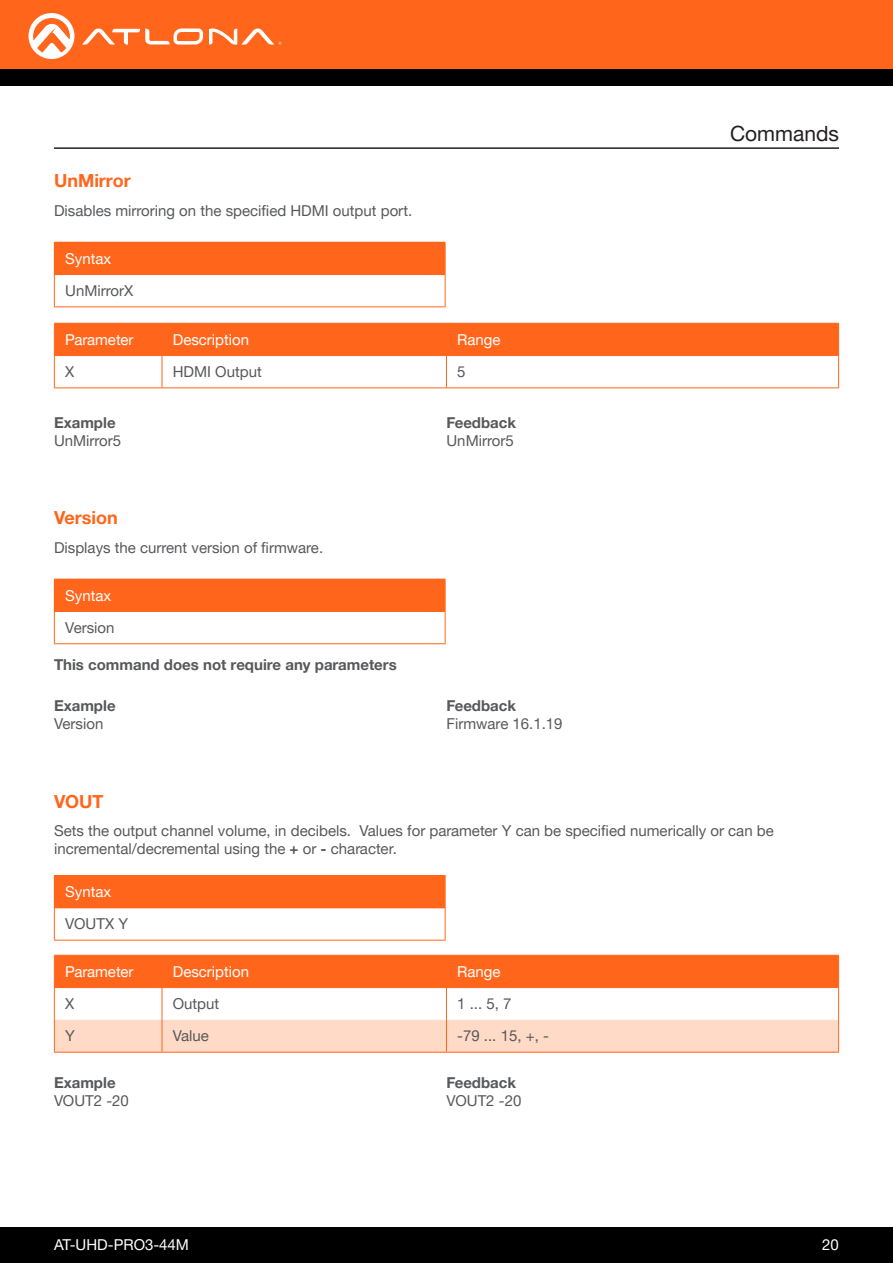
<style>
.page{position:relative;width:893px;height:1263px;background:#fff}
.page>*{position:absolute;margin:0;border:0;box-sizing:border-box;transform-origin:0 0}
.Non_TOC_Section_Head{font:21px "Helvetica Neue LTW1 G";color:#231f20}
.Command{font:700 18px "Helvetica Neue LTW1 G";color:#ff661c}
.Callout_descriptions{font:15px/18px "Helvetica Neue LTW1 G";color:#57585a}
.t1{font:15px "Helvetica Neue LTW1 G";color:#fff}
.General_Text{font:700 15px "Helvetica Neue LTW1 G";color:#57585a}
.General_Text-2{font:15px "Helvetica Neue LTW1 G";color:#57585a}
.Numbered_Steps{font:15px "Helvetica Neue LTW1 G";color:#57585a}
.s1{font-weight:700}
</style>
<div class="page">
<div style="left:0;top:1227px;width:893px;height:36px;background:#000"></div>
<div style="left:0;top:0;width:893px;height:69px;background:#ff661c"></div>
<div style="left:0;top:69px;width:893px;height:16px;background:#000"></div>
<svg style="left:82px;top:29px;width:121px;height:16px"></svg>
<svg style="left:209px;top:28px;width:72px;height:17px"></svg>
<svg style="left:29px;top:13px;width:45px;height:46px"></svg>
<hr style="left:54px;top:147px;width:785px;height:2px;background:#231f20">
<div style="left:55px;top:324px;width:783px;height:31px;background:#ff661c"></div>
<hr style="left:54px;top:323px;width:108px;height:1px;background:#ff661c">
<hr style="left:162px;top:323px;width:284px;height:1px;background:#ff661c">
<hr style="left:446px;top:323px;width:393px;height:1px;background:#ff661c">
<hr style="left:54px;top:324px;width:1px;height:31px;background:#ff661c">
<hr style="left:162px;top:324px;width:1px;height:31px;background:#ff661c">
<hr style="left:446px;top:324px;width:1px;height:31px;background:#ff661c">
<hr style="left:838px;top:324px;width:1px;height:31px;background:#ff661c">
<hr style="left:54px;top:355px;width:108px;height:1px;background:#ff661c">
<hr style="left:54px;top:356px;width:1px;height:31px;background:#ff661c">
<hr style="left:162px;top:355px;width:284px;height:1px;background:#ff661c">
<hr style="left:162px;top:356px;width:1px;height:31px;background:#ff661c">
<hr style="left:446px;top:355px;width:393px;height:1px;background:#ff661c">
<hr style="left:446px;top:356px;width:1px;height:31px;background:#ff661c">
<hr style="left:838px;top:356px;width:1px;height:31px;background:#ff661c">
<hr style="left:54px;top:387px;width:108px;height:1px;background:#ff661c">
<hr style="left:162px;top:387px;width:284px;height:1px;background:#ff661c">
<hr style="left:446px;top:387px;width:393px;height:1px;background:#ff661c">
<div style="left:54px;top:242px;width:391px;height:33px;background:#ff661c"></div>
<hr style="left:54px;top:242px;width:392px;height:1px;background:#ff661c">
<hr style="left:54px;top:306px;width:392px;height:1px;background:#ff661c">
<hr style="left:445px;top:243px;width:1px;height:32px;background:#ff661c">
<hr style="left:54px;top:275px;width:1px;height:31px;background:#ff661c">
<hr style="left:445px;top:275px;width:1px;height:31px;background:#ff661c">
<div style="left:54px;top:875px;width:391px;height:33px;background:#ff661c"></div>
<hr style="left:54px;top:875px;width:392px;height:1px;background:#ff661c">
<hr style="left:54px;top:940px;width:392px;height:1px;background:#ff661c">
<hr style="left:445px;top:876px;width:1px;height:32px;background:#ff661c">
<hr style="left:54px;top:908px;width:1px;height:32px;background:#ff661c">
<hr style="left:445px;top:908px;width:1px;height:32px;background:#ff661c">
<div style="left:55px;top:956px;width:783px;height:31px;background:#ff661c"></div>
<div style="left:55px;top:1020px;width:783px;height:32px;background:#ffdac6"></div>
<hr style="left:54px;top:955px;width:108px;height:1px;background:#ff661c">
<hr style="left:162px;top:955px;width:284px;height:1px;background:#ff661c">
<hr style="left:446px;top:955px;width:393px;height:1px;background:#ff661c">
<hr style="left:54px;top:956px;width:1px;height:31px;background:#ff661c">
<hr style="left:162px;top:956px;width:1px;height:31px;background:#ff661c">
<hr style="left:446px;top:956px;width:1px;height:31px;background:#ff661c">
<hr style="left:838px;top:956px;width:1px;height:31px;background:#ff661c">
<hr style="left:54px;top:987px;width:108px;height:1px;background:#ff661c">
<hr style="left:54px;top:988px;width:1px;height:32px;background:#ff661c">
<hr style="left:162px;top:987px;width:284px;height:1px;background:#ff661c">
<hr style="left:162px;top:988px;width:1px;height:32px;background:#ff661c">
<hr style="left:446px;top:987px;width:393px;height:1px;background:#ff661c">
<hr style="left:446px;top:988px;width:1px;height:32px;background:#ff661c">
<hr style="left:838px;top:988px;width:1px;height:32px;background:#ff661c">
<hr style="left:54px;top:1020px;width:1px;height:32px;background:#ff661c">
<hr style="left:162px;top:1020px;width:1px;height:32px;background:#ff661c">
<hr style="left:446px;top:1020px;width:1px;height:32px;background:#ff661c">
<hr style="left:838px;top:1020px;width:1px;height:32px;background:#ff661c">
<hr style="left:54px;top:1052px;width:108px;height:1px;background:#ff661c">
<hr style="left:162px;top:1052px;width:284px;height:1px;background:#ff661c">
<hr style="left:446px;top:1052px;width:393px;height:1px;background:#ff661c">
<div style="left:54px;top:579px;width:391px;height:32px;background:#ff661c"></div>
<hr style="left:55px;top:611px;width:390px;height:1px;background:#ff661c">
<hr style="left:54px;top:643px;width:392px;height:1px;background:#ff661c">
<hr style="left:445px;top:579px;width:1px;height:32px;background:#ff661c">
<hr style="left:54px;top:611px;width:1px;height:32px;background:#ff661c">
<hr style="left:445px;top:611px;width:1px;height:32px;background:#ff661c">
<p class="Command" style="left:54px;top:170px;width:78px">UnMirror</p>
<p class="Callout_descriptions" style="left:54px;top:202px;width:360px">Disables mirroring on the specified HDMI output port.</p>
<p class="t1" style="left:65px;top:249px;width:48px">Syntax</p>
<p class="Numbered_Steps" style="left:65px;top:281px;width:70px">UnMirrorX</p>
<p class="t1" style="left:65px;top:330px;width:70px">Parameter</p>
<p class="t1" style="left:173px;top:330px;width:78px">Description</p>
<p class="t1" style="left:457px;top:330px;width:45px">Range</p>
<p class="Callout_descriptions" style="left:65px;top:363px;width:11px">X</p>
<p class="Callout_descriptions" style="left:173px;top:363px;width:90px">HDMI Output</p>
<p class="Callout_descriptions" style="left:457px;top:363px;width:10px">5</p>
<p class="General_Text" style="left:54px;top:413px;width:63px">Example</p>
<p class="General_Text-2" style="left:54px;top:431px;width:69px">UnMirror5</p>
<p class="Command" style="left:54px;top:507px;width:65px">Version</p>
<p class="Callout_descriptions" style="left:54px;top:538px;width:271px">Displays the current version of firmware.</p>
<p class="t1" style="left:65px;top:586px;width:48px">Syntax</p>
<p class="Numbered_Steps" style="left:65px;top:618px;width:51px">Version</p>
<p class="General_Text" style="left:54px;top:655px;width:344px">This command does not require any parameters</p>
<p class="General_Text" style="left:54px;top:696px;width:63px">Example</p>
<p class="General_Text-2" style="left:54px;top:714px;width:51px">Version</p>
<p class="General_Text" style="left:446px;top:413px;width:71px">Feedback</p>
<p class="General_Text-2" style="left:446px;top:431px;width:69px">UnMirror5</p>
<p class="General_Text" style="left:446px;top:696px;width:71px">Feedback</p>
<p class="General_Text-2" style="left:446px;top:714px;width:118px">Firmware 16.1.19</p>
<p class="Non_TOC_Section_Head" style="left:730px;top:120px;width:110px">Commands</p>
<p class="Command" style="left:54px;top:790px;width:51px">VOUT</p>
<p class="Callout_descriptions" style="left:54px;top:822px;width:721px">Sets the output channel volume, in decibels. Values for parameter Y can be specified numerically or can be incremental/decremental using the <span class="s1">+</span> or <span class="s1">-</span> character.</p>
<p class="t1" style="left:65px;top:882px;width:48px">Syntax</p>
<p class="Numbered_Steps" style="left:65px;top:915px;width:64px">VOUTX Y</p>
<p class="t1" style="left:65px;top:962px;width:70px">Parameter</p>
<p class="t1" style="left:173px;top:962px;width:78px">Description</p>
<p class="t1" style="left:457px;top:962px;width:45px">Range</p>
<p class="Callout_descriptions" style="left:65px;top:995px;width:11px">X</p>
<p class="Callout_descriptions" style="left:173px;top:995px;width:48px">Output</p>
<p class="Callout_descriptions" style="left:457px;top:995px;width:56px">1 ... 5, 7</p>
<p class="Callout_descriptions" style="left:65px;top:1027px;width:11px">Y</p>
<p class="Callout_descriptions" style="left:173px;top:1027px;width:38px">Value</p>
<p class="Callout_descriptions" style="left:457px;top:1027px;width:93px">-79 ... 15, +, -</p>
<p class="General_Text" style="left:54px;top:1074px;width:63px">Example</p>
<p class="General_Text-2" style="left:54px;top:1092px;width:76px">VOUT2 -20</p>
<p class="General_Text" style="left:446px;top:1074px;width:71px">Feedback</p>
<p class="General_Text-2" style="left:446px;top:1092px;width:76px">VOUT2 -20</p>
<p class="t1" style="left:54px;top:1235px;width:137px">AT-UHD-PRO3-44M</p>
<p class="t1" style="left:822px;top:1235px;width:18px">20</p>
</div>
